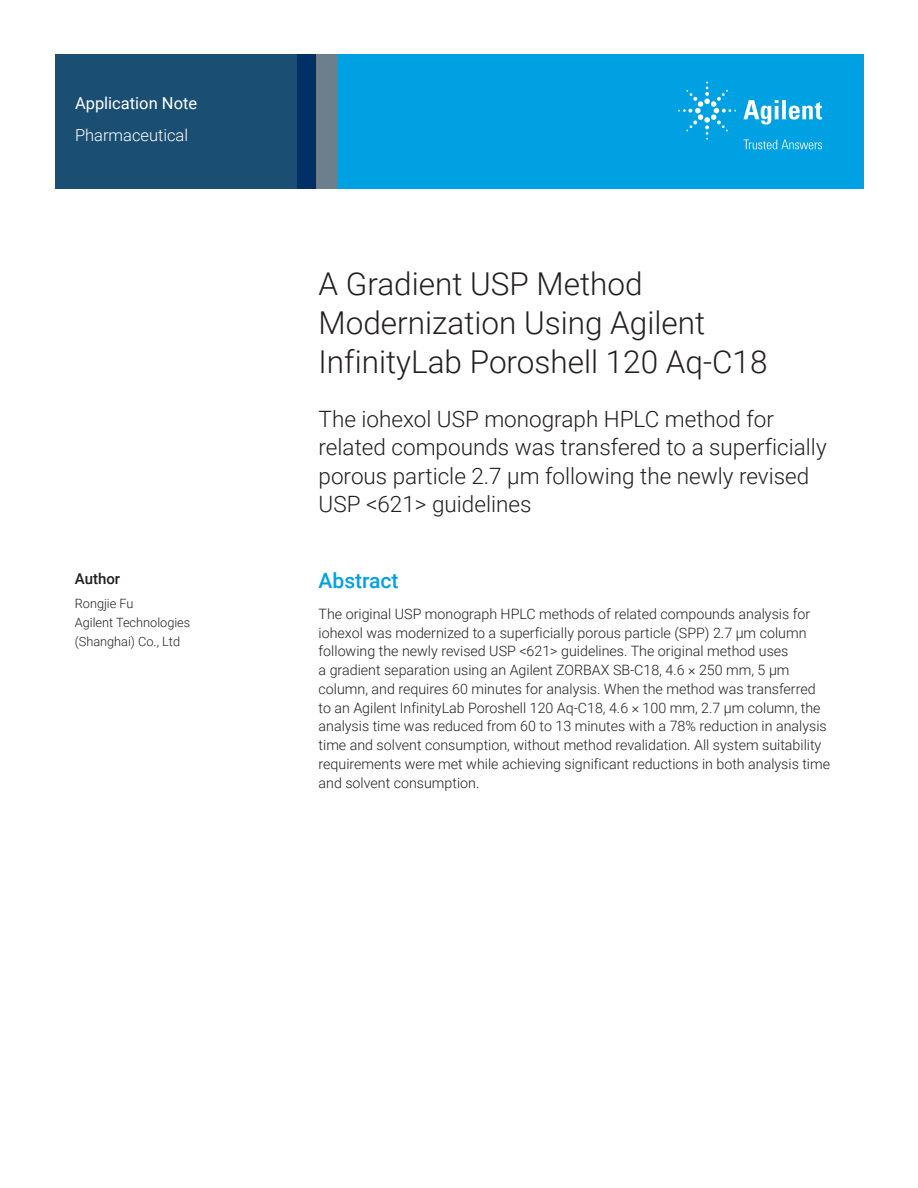
<style>
.page{position:relative;width:918px;height:1188px;background:#fff}
.page>*{position:absolute;margin:0;border:0;box-sizing:border-box;transform-origin:0 0}
.t1{font:300 31.5px/39px "Roboto";color:#231f20}
.Subtitle{font:300 22.5px/28.5px "Roboto";color:#231f20}
.Header_1{font:500 21px "Roboto";color:#00a1e3}
.Doctype{font:16.5px "Roboto";color:#fff}
.Area_Identifier{font:300 16.5px "Roboto";color:#fff}
.DATA_author_title{font:500 15px "Roboto";color:#231f20}
.Text{font:300 14.25px/18.8px "Roboto";color:#231f20}
.DATA_author_name___i{font:300 12.75px/18.8px "Roboto";color:#231f20}
</style>
<div class="page">
<div style="left:297px;top:54px;width:567px;height:135px;background:#00a1e3"></div>
<svg style="left:55px;top:54px;width:261px;height:135px;background:#184b71"></svg>
<div style="left:316px;top:54px;width:22px;height:135px;background:#6b808c"></div>
<svg style="left:743px;top:100px;width:79px;height:25px"></svg>
<svg style="left:678px;top:82px;width:58px;height:58px"></svg>
<svg style="left:744px;top:140px;width:78px;height:9px"></svg>
<p class="Doctype" style="left:75px;top:91px;width:124px">Application Note</p>
<p class="Area_Identifier" style="left:75px;top:124px;width:115px">Pharmaceutical</p>
<p class="DATA_author_title" style="left:75px;top:568px;width:47px">Author</p>
<p class="DATA_author_name___i" style="left:75px;top:594px;width:117px">Rongjie Fu<br>Agilent Technologies (Shanghai) Co., Ltd</p>
<p class="t1" style="left:319px;top:263px;width:450px">A Gradient USP Method<br>Modernization Using Agilent<br>InfinityLab Poroshell 120 Aq-C18</p>
<p class="Subtitle" style="left:319px;top:404px;width:510px">The iohexol USP monograph HPLC method for related compounds was transfered to a superficially porous particle 2.7 µm following the newly revised USP &lt;621&gt; guidelines</p>
<p class="Header_1" style="left:319px;top:566px;width:82px">Abstract</p>
<p class="Text" style="left:319px;top:604px;width:513px">The original USP monograph HPLC methods of related compounds analysis for iohexol was modernized to a superficially porous particle (SPP) 2.7 μm column following the newly revised USP &lt;621&gt; guidelines. The original method uses<br>a gradient separation using an Agilent ZORBAX SB-C18, 4.6 × 250 mm, 5 μm column, and requires 60 minutes for analysis. When the method was transferred to an Agilent InfinityLab Poroshell 120 Aq-C18, 4.6 × 100 mm, 2.7 μm column, the analysis time was reduced from 60 to 13 minutes with a 78% reduction in analysis time and solvent consumption, without method revalidation. All system suitability requirements were met while achieving significant reductions in both analysis time and solvent consumption.</p>
</div>
